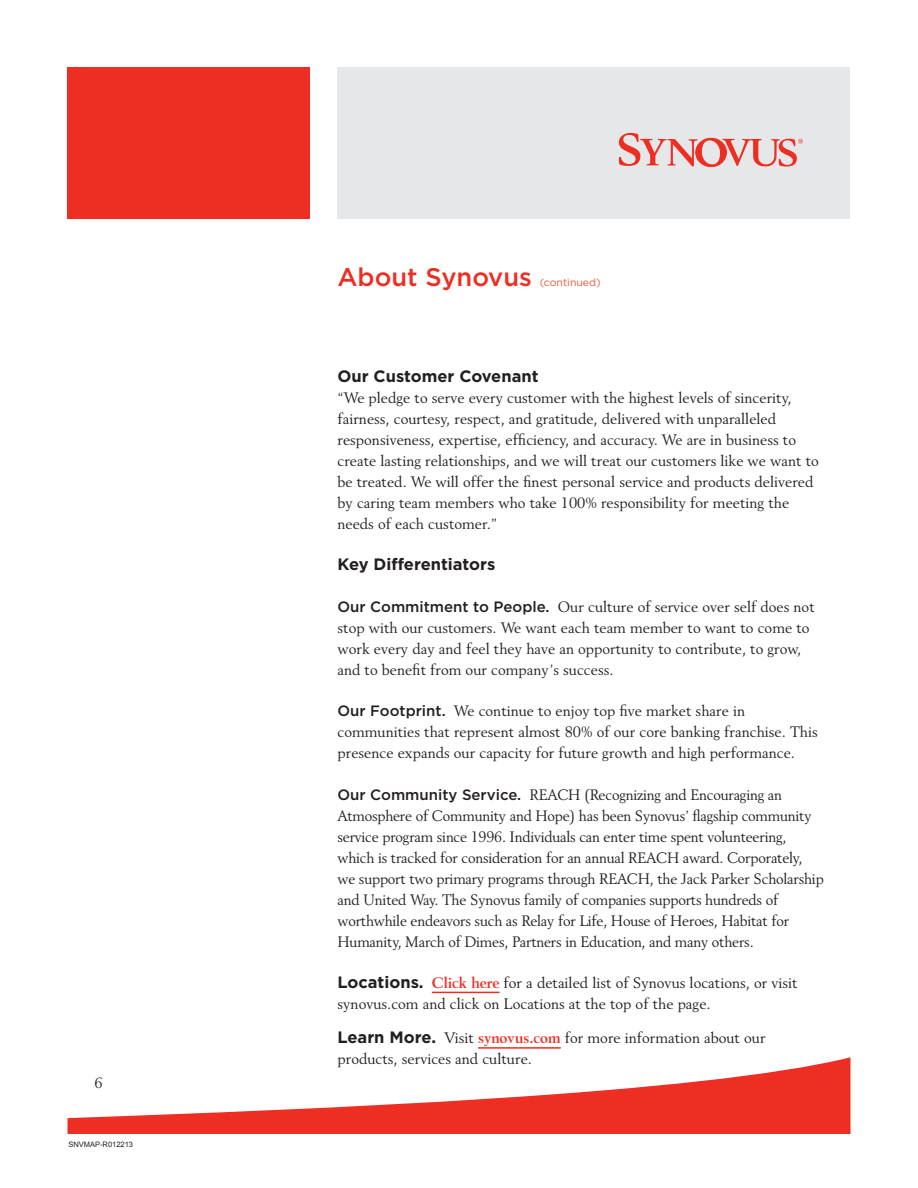
<style>
.page{position:relative;width:918px;height:1188px;background:#fff}
.page>*{position:absolute;margin:0;border:0;box-sizing:border-box;transform-origin:0 0}
.t1{font:500 25.5px "Gotham";color:#ee2e22}
.t2{font:700 16.5px "Gotham";color:#231f20}
.t3{font:15px/21px "Revival 565 BT";color:#231f20}
.t4{font:10.5px "Gotham";color:#f05737}
.t5{font:7.5px "Arial";color:#231f20}
.s1{font-family:"Gotham";font-weight:500}
.s2{font-family:"Gotham";font-weight:700;font-size:16.5px}
.s3{font-weight:700;color:#ee2e22}
</style>
<div class="page">
<svg style="left:68px;top:1057px;width:782px;height:77px"></svg>
<div style="left:338px;top:68px;width:512px;height:151px;background:#e6e7e9"></div>
<div style="left:68px;top:68px;width:242px;height:151px;background:#ee2e22"></div>
<svg style="left:619px;top:133px;width:184px;height:34px"></svg>
<hr style="left:432px;top:992px;width:68px;height:1px;background:#ee2e22">
<hr style="left:478px;top:1047px;width:83px;height:2px;background:#ee2e22">
<p class="t3" style="left:94px;top:1072px;width:10px">6</p>
<p class="t5" style="left:68px;top:1139px;width:66px">SNVMAP-R012213</p>
<h1 class="t1" style="left:338px;top:263px;width:196px">About Synovus</h1>
<p class="t4" style="left:540px;top:277px;width:63px">(continued)</p>
<p class="t2" style="left:338px;top:367px;width:203px">Our Customer Covenant</p>
<p class="t3" style="left:338px;top:387px;width:483px">“We pledge to serve every customer with the highest levels of sincerity, fairness, courtesy, respect, and gratitude, delivered with unparalleled responsiveness, expertise, efficiency, and accuracy. We are in business to create lasting relationships, and we will treat our customers like we want to be treated. We will offer the finest personal service and products delivered by caring team members who take 100% responsibility for meeting the needs of each customer.”</p>
<p class="t2" style="left:338px;top:555px;width:159px">Key Differentiators</p>
<p class="t3" style="left:338px;top:596px;width:479px"><span class="s1">Our Commitment to People.</span> Our culture of service over self does not stop with our customers. We want each team member to want to come to work every day and feel they have an opportunity to contribute, to grow, and to benefit from our company’s success.</p>
<p class="t3" style="left:338px;top:700px;width:482px"><span class="s1">Our Footprint.</span> We continue to enjoy top five market share in communities that represent almost 80% of our core banking franchise. This presence expands our capacity for future growth and high performance.</p>
<p class="t3" style="left:338px;top:784px;width:488px"><span class="s1">Our Community Service.</span> REACH (Recognizing and Encouraging an Atmosphere of Community and Hope) has been Synovus’ flagship community service program since 1996. Individuals can enter time spent volunteering, which is tracked for consideration for an annual REACH award. Corporately, we support two primary programs through REACH, the Jack Parker Scholarship and United Way. The Synovus family of companies supports hundreds of worthwhile endeavors such as Relay for Life, House of Heroes, Habitat for Humanity, March of Dimes, Partners in Education, and many others.</p>
<p class="t3" style="left:338px;top:972px;width:462px"><span class="s2">Locations.</span> <span class="s3">Click here</span> for a detailed list of Synovus locations, or visit synovus.com and click on Locations at the top of the page.</p>
<p class="t3" style="left:337px;top:1027px;width:430px"><span class="s2">Learn More.</span> Visit <span class="s3">synovus.com</span> for more information about our products, services and culture.</p>
</div>
